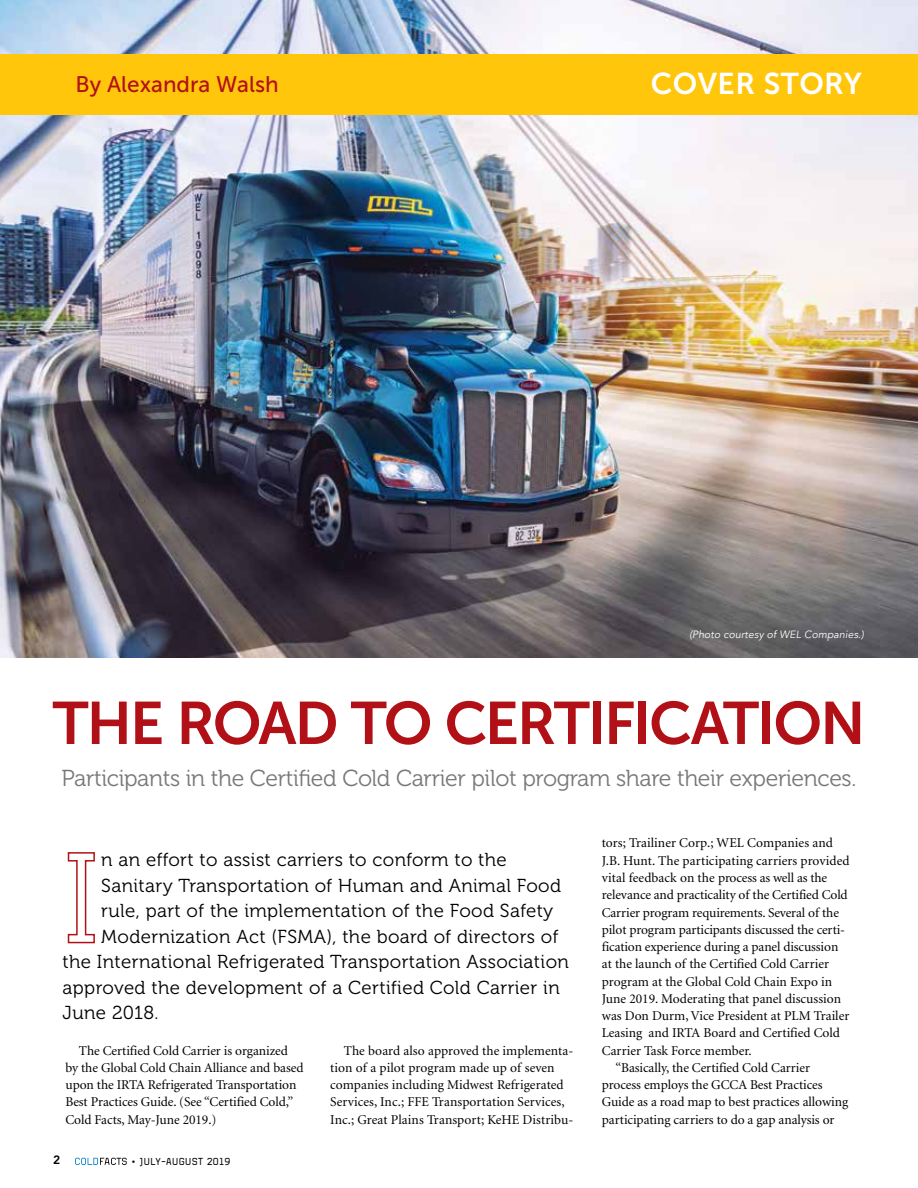
<style>
.page{position:relative;width:918px;height:1188px;background:#fff}
.page>*{position:absolute;margin:0;border:0;box-sizing:border-box;transform-origin:0 0}
.t1{font:59.7px "Museo Sans 700";letter-spacing:-.035em;color:#b11116}
.t2{font:30px "Museo Sans 700";letter-spacing:.015em;color:#fff}
.t3{font:23.1px "Museo 300";letter-spacing:-.015em;color:#77787b}
.t4{font:22.5px "Museo Sans 500";color:#b11116}
.t5{font:18.75px "Museo 300";letter-spacing:.02em;color:#000}
.t6{font:13.5px/17.2px "Minion";letter-spacing:-.005em;color:#000}
.t7{font:12px "Magda Clean";letter-spacing:-.015em;color:#000}
.t8{font:800 12px "Avenir";color:#000}
.t9{font:italic 10.5px "Avenir";letter-spacing:.01em;color:#fff}
</style>
<div class="page">
<img style="left:0;top:0;width:918px;height:658px">
<svg style="left:67px;top:852px;width:28px;height:92px"></svg>
<div style="left:0;top:54px;width:918px;height:60px;background:#ffc60b"></div>
<svg style="left:75px;top:1158px;width:52px;height:7px"></svg>
<h3 class="t4" style="left:76px;top:72px;width:205px">By Alexandra Walsh</h3>
<h2 class="t2" style="left:651px;top:67px;width:213px">COVER STORY</h2>
<p class="t9" style="left:689px;top:628px;width:176px">(Photo courtesy of WEL Companies.)</p>
<h1 class="t1" style="left:53px;top:690px;width:815px">THE ROAD TO CERTIFICATION</h1>
<h3 class="t3" style="left:62px;top:766px;width:796px">Participants in the Certified Cold Carrier pilot program share their experiences.</h3>
<h3 class="t5" style="left:101px;top:850px;width:407px">n an effort to assist carriers to conform to the</h3>
<h3 class="t5" style="left:101px;top:875px;width:461px">Sanitary Transportation of Human and Animal Food</h3>
<h3 class="t5" style="left:101px;top:901px;width:453px">rule, part of the implementation of the Food Safety</h3>
<h3 class="t5" style="left:101px;top:926px;width:459px">Modernization Act (FSMA), the board of directors of</h3>
<h3 class="t5" style="left:63px;top:952px;width:508px">the International Refrigerated Transportation Association</h3>
<h3 class="t5" style="left:63px;top:977px;width:499px">approved the development of a Certified Cold Carrier in</h3>
<h3 class="t5" style="left:63px;top:1003px;width:97px">June 2018.</h3>
<p class="t6" style="left:65px;top:1042px;width:240px;text-indent:14px">The Certified Cold Carrier is organized by the Global Cold Chain Alliance and based upon the IRTA Refrigerated Transportation Best Practices Guide. (See “Certified Cold,” Cold Facts, May-June 2019.)</p>
<p class="t8" style="left:53px;top:1149px;width:9px">2</p>
<p class="t7" style="left:131px;top:1155px;width:101px">• JULY-AUGUST 2019</p>
<p class="t6" style="left:330px;top:1042px;width:245px;text-indent:14px">The board also approved the implementa&shy;tion of a pilot program made up of seven companies including Midwest Refrigerated Services, Inc.; FFE Transportation Services, Inc.; Great Plains Transport; KeHE Distribu-</p>
<p class="t6" style="left:602px;top:835px;width:233px">tors; Trailiner Corp.; WEL Companies and</p>
<p class="t6" style="left:602px;top:852px;width:249px">J.B. Hunt. The participating carriers provided</p>
<p class="t6" style="left:602px;top:870px;width:227px">vital feedback on the process as well as the</p>
<p class="t6" style="left:602px;top:887px;width:247px">relevance and practicality of the Certified Cold</p>
<p class="t6" style="left:602px;top:904px;width:239px">Carrier program requirements. Several of the</p>
<p class="t6" style="left:602px;top:921px;width:245px">pilot program participants discussed the certi-</p>
<p class="t6" style="left:602px;top:939px;width:238px">fication experience during a panel discussion</p>
<p class="t6" style="left:602px;top:956px;width:229px">at the launch of the Certified Cold Carrier</p>
<p class="t6" style="left:602px;top:973px;width:232px">program at the Global Cold Chain Expo in</p>
<p class="t6" style="left:602px;top:990px;width:241px">June 2019. Moderating that panel discussion</p>
<p class="t6" style="left:602px;top:1008px;width:249px">was Don Durm, Vice President at PLM Trailer</p>
<p class="t6" style="left:602px;top:1025px;width:240px">Leasing and IRTA Board and Certified Cold</p>
<p class="t6" style="left:602px;top:1042px;width:152px">Carrier Task Force member.</p>
<p class="t6" style="left:615px;top:1059px;width:196px">“Basically, the Certified Cold Carrier</p>
<p class="t6" style="left:602px;top:1077px;width:222px">process employs the GCCA Best Practices</p>
<p class="t6" style="left:602px;top:1094px;width:248px">Guide as a road map to best practices allowing</p>
<p class="t6" style="left:602px;top:1111px;width:234px">participating carriers to do a gap analysis or</p>
</div>
